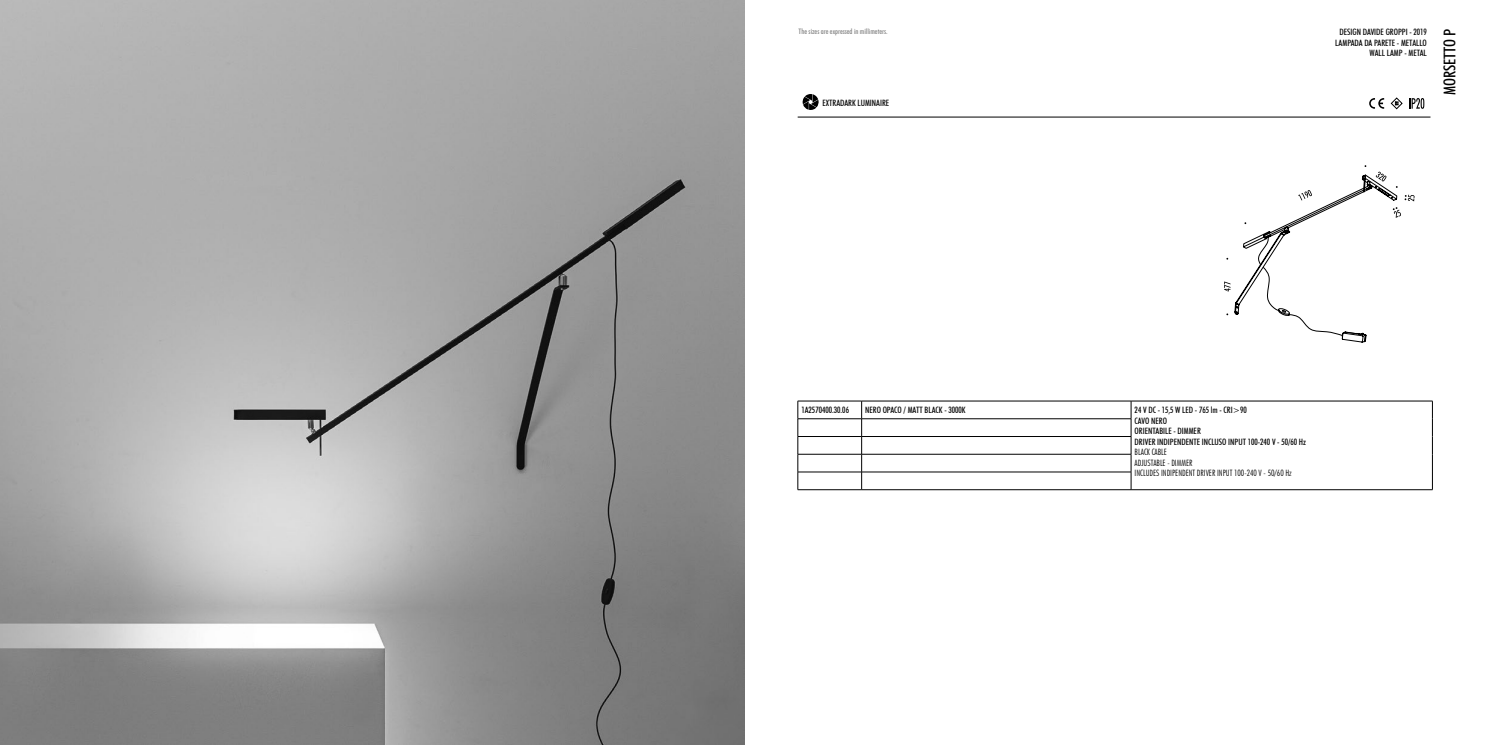
<style>
.page{position:relative;width:1489px;height:745px;background:#fff}
.page>*{position:absolute;margin:0;border:0;box-sizing:border-box;transform-origin:0 0}
.t1{font:500 condensed 16.25px "Futura BT";color:#000}
.t2{font:500 condensed 8.75px/10.5px "Futura BT";color:#000;text-align:right}
.t3{font:300 condensed 8.75px/10.5px "Futura BT";color:#000}
.t4{font:500 condensed 7.5px "Futura BT";color:#808080}
</style>
<div class="page">
<hr style="left:797px;top:117px;width:633px;height:1px;background:#000">
<img style="left:0;top:0;width:744px;height:744px">
<svg style="left:1369px;top:98px;width:14px;height:11px"></svg>
<svg style="left:1390px;top:97px;width:12px;height:12px"></svg>
<svg style="left:1409px;top:98px;width:15px;height:11px"></svg>
<svg style="left:1224px;top:165px;width:190px;height:178px"></svg>
<hr style="left:1130px;top:489px;width:302px;height:1px;background:#000">
<hr style="left:797px;top:400px;width:64px;height:1px;background:#000">
<hr style="left:861px;top:400px;width:269px;height:1px;background:#000">
<hr style="left:797px;top:418px;width:64px;height:1px;background:#000">
<hr style="left:861px;top:418px;width:270px;height:1px;background:#000">
<hr style="left:797px;top:436px;width:64px;height:1px;background:#000">
<hr style="left:861px;top:436px;width:270px;height:1px;background:#000">
<hr style="left:797px;top:453px;width:64px;height:1px;background:#000">
<hr style="left:861px;top:453px;width:270px;height:1px;background:#000">
<hr style="left:797px;top:471px;width:64px;height:1px;background:#000">
<svg style="left:797px;top:401px;width:1px;height:88px"></svg>
<hr style="left:861px;top:471px;width:270px;height:1px;background:#000">
<svg style="left:861px;top:401px;width:1px;height:88px"></svg>
<hr style="left:797px;top:489px;width:64px;height:1px;background:#000">
<hr style="left:861px;top:489px;width:269px;height:1px;background:#000">
<hr style="left:1130px;top:400px;width:302px;height:1px;background:#000">
<svg style="left:1130px;top:401px;width:1px;height:88px"></svg>
<svg style="left:1431px;top:401px;width:1px;height:88px"></svg>
<svg style="left:802px;top:94px;width:16px;height:16px"></svg>
<p class="t4" style="left:798px;top:27px;width:90px">The sizes are expressed in millimeters.</p>
<p class="t2" style="left:822px;top:98px;width:68px">EXTRADARK LUMINAIRE</p>
<p class="t2" style="left:1335px;top:27px;width:93px">DESIGN DAVIDE GROPPI - 2019<br>LAMPADA DA PARETE - METALLO<br>WALL LAMP - METAL</p>
<h1 class="t1" style="left:1439px;top:95px;width:68px;rotate:-90deg">MORSETTO P</h1>
<p class="t2" style="left:801px;top:404px;width:49px">1A2570400.30.06</p>
<p class="t2" style="left:865px;top:404px;width:102px">NERO OPACO / MATT BLACK - 3000K</p>
<p class="t2" style="left:1134px;top:404px;width:173px;text-align:left">24 V DC - 15,5 W LED - 765 lm - CRI&gt;90<br>CAVO NERO<br>ORIENTABILE - DIMMER<br>DRIVER INDIPENDENTE INCLUSO INPUT 100-240 V - 50/60 Hz</p>
<p class="t3" style="left:1134px;top:446px;width:159px">BLACK CABLE<br>ADJUSTABLE - DIMMER<br>INCLUDES INDIPENDENT DRIVER INPUT 100-240 V - 50/60 Hz</p>
</div>
